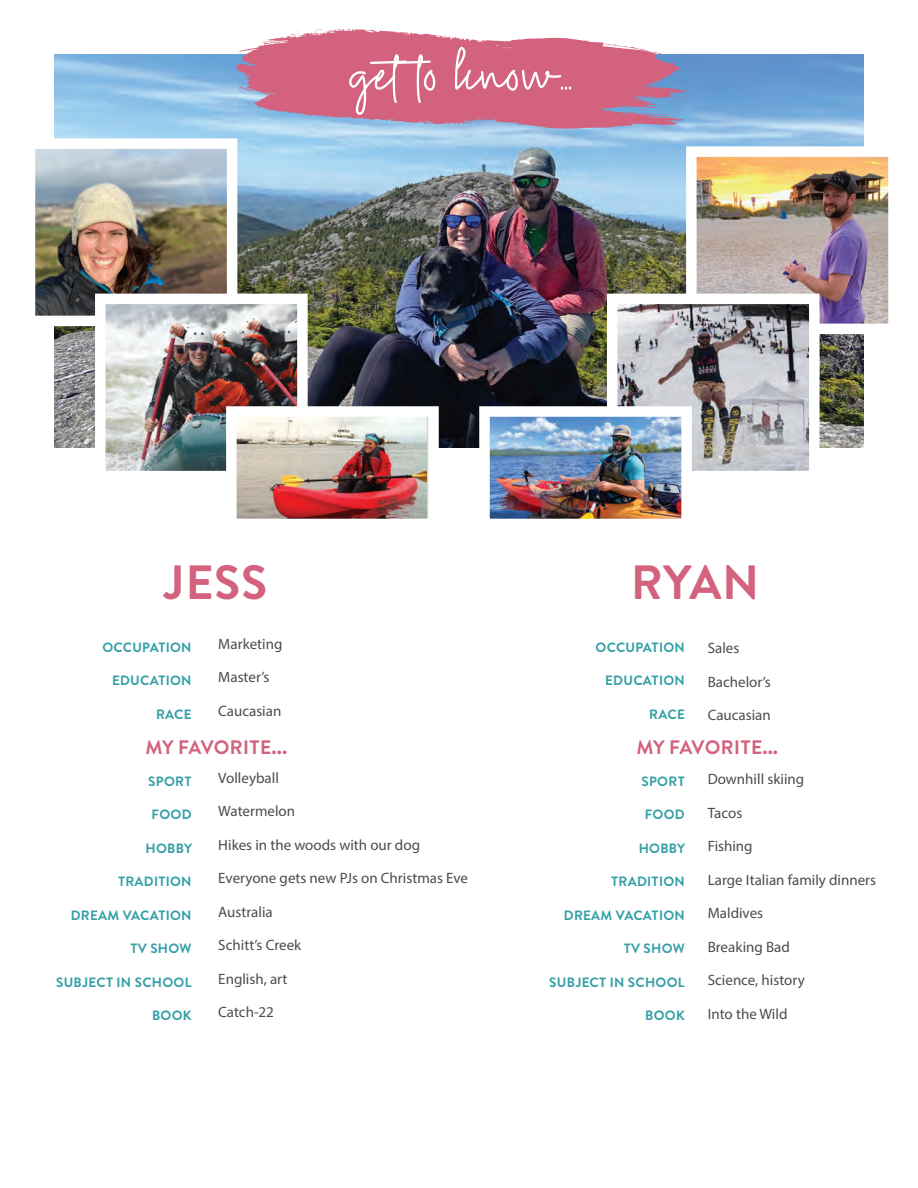
<style>
.page{position:relative;width:918px;height:1188px;background:#fff}
.page>*{position:absolute;margin:0;border:0;box-sizing:border-box;transform-origin:0 0}
.t1{font:52.95px "Callien Pooh";color:#fff}
.t2{font:700 48px "Brandon Text";letter-spacing:.015em;color:#d2627d}
.t3{font:700 19.5px "Brandon Text";letter-spacing:.01em;color:#d2627d}
.t4{font:15px "Myriad Pro";color:#4b4c4d}
.t5{font:700 13.5px "Brandon Text";letter-spacing:.02em;color:#339fa6}
</style>
<div class="page">
<img style="left:54px;top:54px;width:810px;height:394px">
<img style="left:697px;top:157px;width:191px;height:166px">
<div style="left:686px;top:146px;width:213px;height:188px;border:10px solid #fff"></div>
<img style="left:36px;top:149px;width:190px;height:166px">
<svg style="left:234px;top:29px;width:452px;height:100px;fill:#d2627d"></svg>
<svg style="left:663px;top:113px;width:7px;height:3px"></svg>
<svg style="left:657px;top:82px;width:2px;height:6px"></svg>
<svg style="left:638px;top:109px;width:10px;height:5px"></svg>
<svg style="left:666px;top:89px;width:17px;height:10px"></svg>
<svg style="left:462px;top:120px;width:28px;height:5px"></svg>
<svg style="left:284px;top:112px;width:15px;height:3px"></svg>
<svg style="left:629px;top:47px;width:33px;height:7px"></svg>
<img style="left:618px;top:305px;width:191px;height:165px">
<img style="left:106px;top:305px;width:191px;height:165px">
<img style="left:237px;top:417px;width:189px;height:101px">
<img style="left:490px;top:417px;width:191px;height:101px">
<div style="left:479px;top:406px;width:213px;height:123px;border:10px solid #fff"></div>
<h1 class="t1" style="left:353px;top:43px;width:221px">getto know...</h1>
<h2 class="t2" style="left:163px;top:549px;width:106px">JESS</h2>
<h2 class="t2" style="left:631px;top:549px;width:129px">RYAN</h2>
<p class="t5" style="left:102px;top:637px;width:91px">OCCUPATION</p>
<p class="t5" style="left:112px;top:671px;width:81px">EDUCATION</p>
<p class="t5" style="left:156px;top:704px;width:37px">RACE</p>
<p class="t4" style="left:218px;top:634px;width:66px">Marketing</p>
<p class="t4" style="left:218px;top:668px;width:53px">Master’s</p>
<p class="t4" style="left:218px;top:701px;width:65px">Caucasian</p>
<h3 class="t3" style="left:146px;top:734px;width:143px">MY FAVORITE...</h3>
<p class="t5" style="left:148px;top:771px;width:45px">SPORT</p>
<p class="t5" style="left:152px;top:805px;width:42px">FOOD</p>
<p class="t5" style="left:146px;top:838px;width:48px">HOBBY</p>
<p class="t5" style="left:118px;top:872px;width:75px">TRADITION</p>
<p class="t5" style="left:71px;top:906px;width:122px">DREAM VACATION</p>
<p class="t5" style="left:130px;top:939px;width:63px">TV SHOW</p>
<p class="t5" style="left:56px;top:973px;width:137px">SUBJECT IN SCHOOL</p>
<p class="t5" style="left:152px;top:1006px;width:41px">BOOK</p>
<p class="t4" style="left:218px;top:768px;width:62px">Volleyball</p>
<p class="t4" style="left:218px;top:802px;width:78px">Watermelon</p>
<p class="t4" style="left:218px;top:836px;width:203px">Hikes in the woods with our dog</p>
<p class="t4" style="left:218px;top:869px;width:251px">Everyone gets new PJs on Christmas Eve</p>
<p class="t4" style="left:218px;top:903px;width:56px">Australia</p>
<p class="t4" style="left:218px;top:936px;width:84px">Schitt’s Creek</p>
<p class="t4" style="left:218px;top:970px;width:71px">English, art</p>
<p class="t4" style="left:218px;top:1003px;width:57px">Catch-22</p>
<p class="t5" style="left:596px;top:637px;width:91px">OCCUPATION</p>
<p class="t5" style="left:605px;top:671px;width:81px">EDUCATION</p>
<p class="t5" style="left:649px;top:704px;width:37px">RACE</p>
<p class="t4" style="left:708px;top:639px;width:33px">Sales</p>
<p class="t4" style="left:708px;top:673px;width:65px">Bachelor’s</p>
<p class="t4" style="left:708px;top:706px;width:65px">Caucasian</p>
<h3 class="t3" style="left:636px;top:734px;width:143px">MY FAVORITE...</h3>
<p class="t5" style="left:641px;top:771px;width:45px">SPORT</p>
<p class="t5" style="left:645px;top:805px;width:42px">FOOD</p>
<p class="t5" style="left:639px;top:838px;width:48px">HOBBY</p>
<p class="t5" style="left:611px;top:872px;width:75px">TRADITION</p>
<p class="t5" style="left:564px;top:906px;width:122px">DREAM VACATION</p>
<p class="t5" style="left:624px;top:939px;width:63px">TV SHOW</p>
<p class="t5" style="left:549px;top:973px;width:137px">SUBJECT IN SCHOOL</p>
<p class="t5" style="left:645px;top:1006px;width:41px">BOOK</p>
<p class="t4" style="left:708px;top:770px;width:98px">Downhill skiing</p>
<p class="t4" style="left:708px;top:804px;width:36px">Tacos</p>
<p class="t4" style="left:708px;top:837px;width:46px">Fishing</p>
<p class="t4" style="left:708px;top:871px;width:170px">Large Italian family dinners</p>
<p class="t4" style="left:708px;top:904px;width:57px">Maldives</p>
<p class="t4" style="left:708px;top:938px;width:84px">Breaking Bad</p>
<p class="t4" style="left:708px;top:971px;width:99px">Science, history</p>
<p class="t4" style="left:708px;top:1005px;width:81px">Into the Wild</p>
</div>
